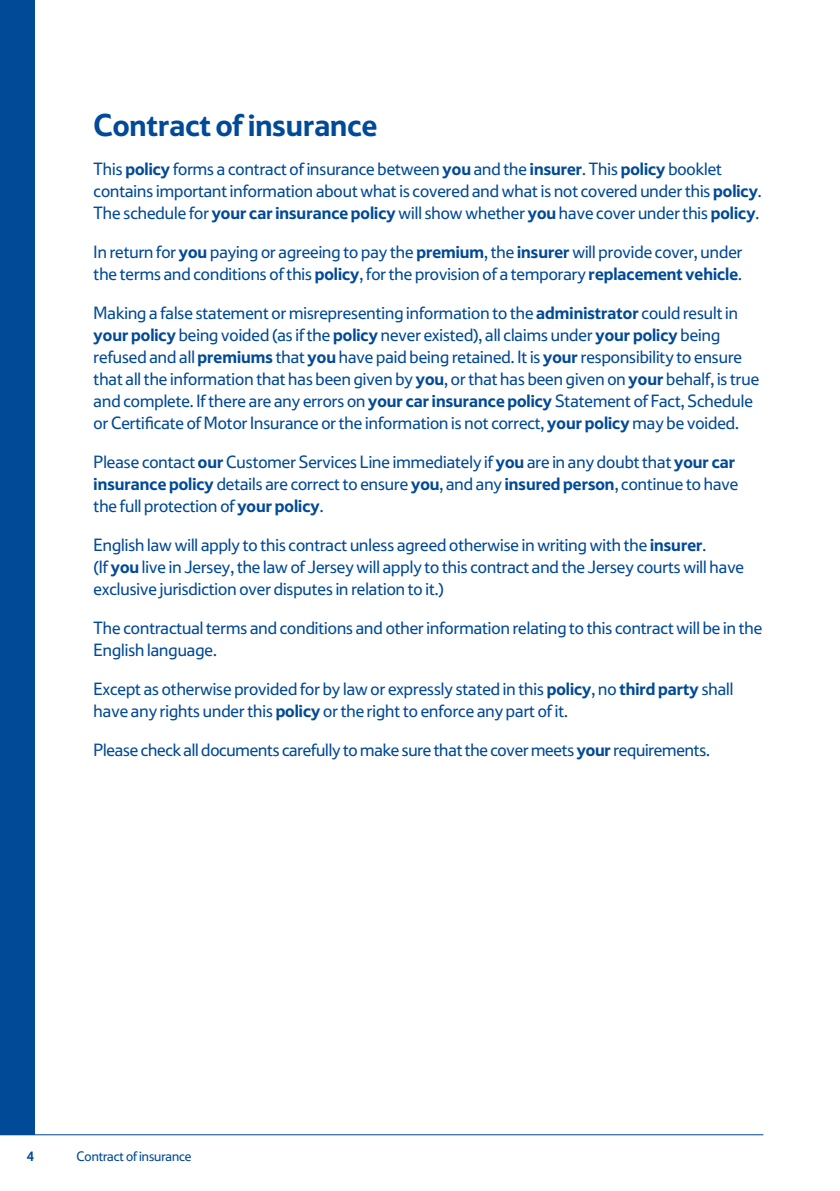
<style>
.page{position:relative;width:840px;height:1191px;background:#fff}
.page>*{position:absolute;margin:0;border:0;box-sizing:border-box;transform-origin:0 0}
.t1{font:700 32px "Tesco Display";color:#004a97}
.t2{font:18px/22px "Tesco Display";color:#004a97}
.t3{font:14px "Tesco Display";color:#004a97}
.t4{font:700 14px "Tesco Display";color:#004a97}
.s1{font-weight:700}
</style>
<div class="page">
<div style="left:0;top:0;width:34px;height:1134px;background:#004a97"></div>
<hr style="left:0;top:1134px;width:763px;height:1px;background:#004a97">
<h1 class="t1" style="left:94px;top:106px;width:285px">Contract of insurance</h1>
<p class="t2" style="left:94px;top:157px;width:669px">This <span class="s1">policy</span> forms a contract of insurance between <span class="s1">you</span> and the <span class="s1">insurer</span>. This <span class="s1">policy</span> booklet contains important information about what is covered and what is not covered under this <span class="s1">policy</span>.<br>The schedule for <span class="s1">your car insurance policy</span> will show whether <span class="s1">you</span> have cover under this <span class="s1">policy</span>.</p>
<p class="t2" style="left:94px;top:240px;width:649px">In return for <span class="s1">you</span> paying or agreeing to pay the <span class="s1">premium</span>, the <span class="s1">insurer</span> will provide cover, under the terms and conditions of this <span class="s1">policy</span>, for the provision of a temporary <span class="s1">replacement vehicle</span>.</p>
<p class="t2" style="left:94px;top:301px;width:666px">Making a false statement or misrepresenting information to the <span class="s1">administrator</span> could result in <span class="s1">your policy</span> being voided (as if the <span class="s1">policy</span> never existed), all claims under <span class="s1">your policy</span> being refused and all <span class="s1">premiums</span> that <span class="s1">you</span> have paid being retained. It is <span class="s1">your</span> responsibility to ensure that all the information that has been given by <span class="s1">you</span>, or that has been given on <span class="s1">your</span> behalf, is true and complete. If there are any errors on <span class="s1">your car insurance policy</span> Statement of Fact, Schedule or Certificate of Motor Insurance or the information is not correct, <span class="s1">your policy</span> may be voided.</p>
<p class="t2" style="left:94px;top:450px;width:646px">Please contact <span class="s1">our</span> Customer Services Line immediately if <span class="s1">you</span> are in any doubt that <span class="s1">your car insurance policy</span> details are correct to ensure <span class="s1">you</span>, and any <span class="s1">insured person</span>, continue to have the full protection of <span class="s1">your policy</span>.</p>
<p class="t2" style="left:94px;top:533px;width:651px">English law will apply to this contract unless agreed otherwise in writing with the <span class="s1">insurer</span>.<br>(If <span class="s1">you</span> live in Jersey, the law of Jersey will apply to this contract and the Jersey courts will have exclusive jurisdiction over disputes in relation to it.)</p>
<p class="t2" style="left:94px;top:616px;width:669px">The contractual terms and conditions and other information relating to this contract will be in the<br>English language.</p>
<p class="t2" style="left:94px;top:677px;width:641px">Except as otherwise provided for by law or expressly stated in this <span class="s1">policy</span>, no <span class="s1">third party</span> shall have any rights under this <span class="s1">policy</span> or the right to enforce any part of it.</p>
<p class="t2" style="left:94px;top:738px;width:617px">Please check all documents carefully to make sure that the cover meets <span class="s1">your</span> requirements.</p>
<p class="t4" style="left:27px;top:1148px;width:9px">4</p>
<p class="t3" style="left:77px;top:1148px;width:116px">Contract of insurance</p>
</div>
